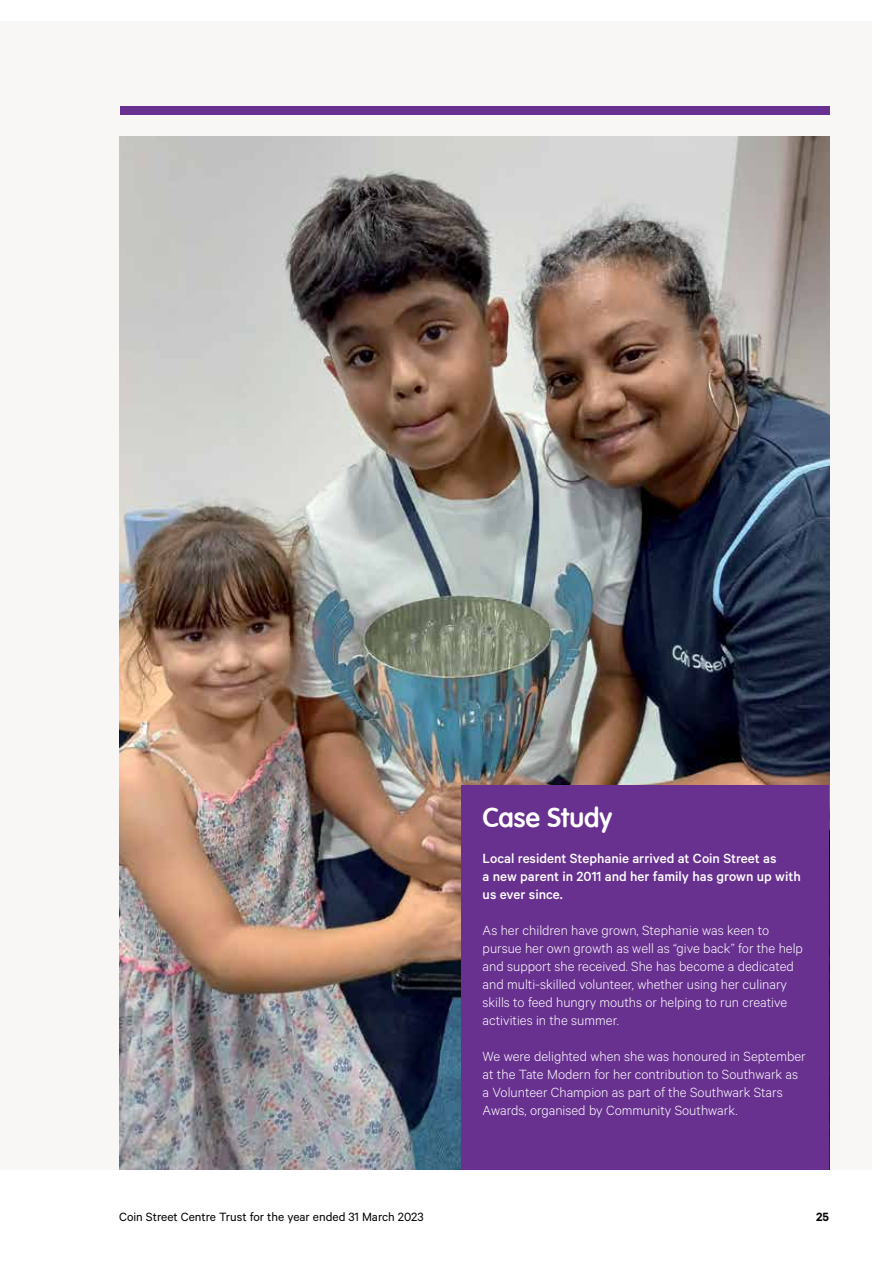
<style>
.page{position:relative;width:893px;height:1263px;background:#fff}
.page>*{position:absolute;margin:0;border:0;box-sizing:border-box;transform-origin:0 0}
.t1{font:600 27px "VAG Rounded Next";color:#fff}
.t2{font:300 15px/18px "Calibre";color:#fff}
.t3{font:500 15px/18px "Calibre";color:#fff}
.t4{font:13.5px "Calibre";color:#000}
.t5{font:600 13.5px "Calibre";color:#000}
</style>
<div class="page">
<div style="left:0;top:21px;width:872px;height:1148px;background:#f8f7f5"></div>
<div style="left:120px;top:106px;width:709px;height:9px;background:#68308f"></div>
<img style="left:119px;top:136px;width:710px;height:1033px">
<div style="left:461px;top:784px;width:368px;height:385px;background:#68308f"></div>
<h1 class="t1" style="left:483px;top:800px;width:131px">Case Study</h1>
<p class="t3" style="left:483px;top:849px;width:320px">Local resident Stephanie arrived at Coin Street as<br>a new parent in 2011 and her family has grown up with us ever since.</p>
<p class="t2" style="left:483px;top:920px;width:322px">As her children have grown, Stephanie was keen to pursue her own growth as well as “give back” for the help and support she received. She has become a dedicated and multi-skilled volunteer, whether using her culinary skills to feed hungry mouths or helping to run creative activities in the summer.</p>
<p class="t2" style="left:483px;top:1046px;width:325px">We were delighted when she was honoured in September at the Tate Modern for her contribution to Southwark as a Volunteer Champion as part of the Southwark Stars Awards, organised by Community Southwark.</p>
<p class="t4" style="left:119px;top:1208px;width:306px">Coin Street Centre Trust for the year ended 31 March 2023</p>
<p class="t5" style="left:816px;top:1208px;width:15px">25</p>
</div>
